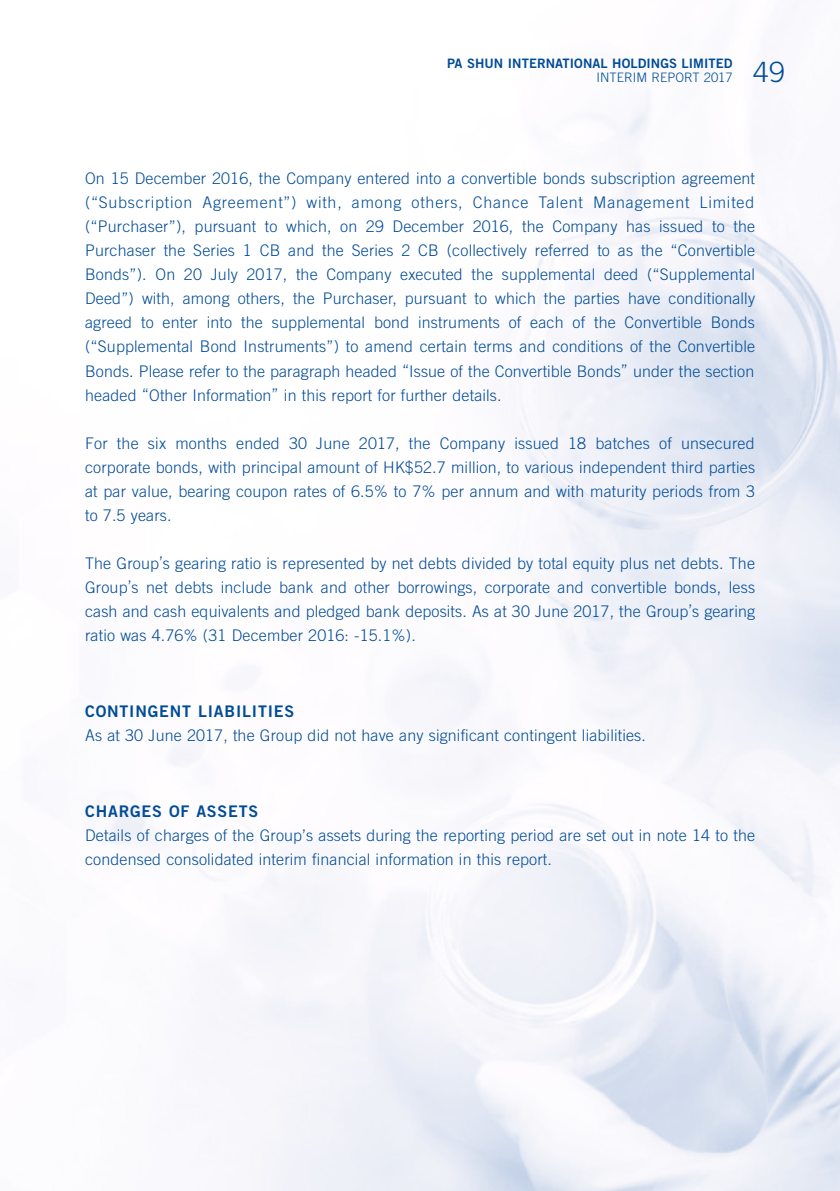
<style>
.page{position:relative;width:840px;height:1191px;background:#fff}
.page>*{position:absolute;margin:0;border:0;box-sizing:border-box;transform-origin:0 0}
.t1{font:300 28px "Trade Gothic LT Std";color:#004c97}
.Body_Text{font:300 16px/24px "Trade Gothic LT Std";letter-spacing:.01em;color:#004c97;text-align:justify}
.Heading_2{font:16px "Trade Gothic LT Std Bd 2";letter-spacing:.05em;color:#004c97}
.t2{font:13px "Trade Gothic LT Std Bd 2";letter-spacing:.005em;color:#004c97}
.t3{font:300 13px "Trade Gothic LT Std";letter-spacing:.005em;color:#004c97}
</style>
<div class="page">
<img style="left:111px;top:104px;width:728px;height:1087px">
<p class="t2" style="left:447px;top:56px;width:287px">PA SHUN INTERNATIONAL HOLDINGS LIMITED</p>
<p class="t3" style="left:596px;top:70px;width:138px">INTERIM REPORT 2017</p>
<h1 class="t1" style="left:752px;top:55px;width:33px">49</h1>
<p class="Body_Text" style="left:85px;top:166px;width:671px">On 15 December 2016, the Company entered into a convertible bonds subscription agreement (“Subscription Agreement”) with, among others, Chance Talent Management Limited (“Purchaser”), pursuant to which, on 29 December 2016, the Company has issued to the Purchaser the Series 1 CB and the Series 2 CB (collectively referred to as the “Convertible Bonds”). On 20 July 2017, the Company executed the supplemental deed (“Supplemental Deed”) with, among others, the Purchaser, pursuant to which the parties have conditionally agreed to enter into the supplemental bond instruments of each of the Convertible Bonds (“Supplemental Bond Instruments”) to amend certain terms and conditions of the Convertible Bonds. Please refer to the paragraph headed “Issue of the Convertible Bonds” under the section headed “Other Information” in this report for further details.</p>
<p class="Body_Text" style="left:85px;top:430px;width:671px">For the six months ended 30 June 2017, the Company issued 18 batches of unsecured corporate bonds, with principal amount of HK$52.7 million, to various independent third parties at par value, bearing coupon rates of 6.5% to 7% per annum and with maturity periods from 3 to 7.5 years.</p>
<p class="Body_Text" style="left:85px;top:550px;width:671px">The Group’s gearing ratio is represented by net debts divided by total equity plus net debts. The Group’s net debts include bank and other borrowings, corporate and convertible bonds, less cash and cash equivalents and pledged bank deposits. As at 30 June 2017, the Group’s gearing ratio was 4.76% (31 December 2016: -15.1%).</p>
<p class="Heading_2" style="left:85px;top:701px;width:210px">CONTINGENT LIABILITIES</p>
<p class="Body_Text" style="left:85px;top:723px;width:562px">As at 30 June 2017, the Group did not have any significant contingent liabilities.</p>
<p class="Heading_2" style="left:85px;top:801px;width:174px">CHARGES OF ASSETS</p>
<p class="Body_Text" style="left:85px;top:823px;width:671px">Details of charges of the Group’s assets during the reporting period are set out in note 14 to the condensed consolidated interim financial information in this report.</p>
</div>
